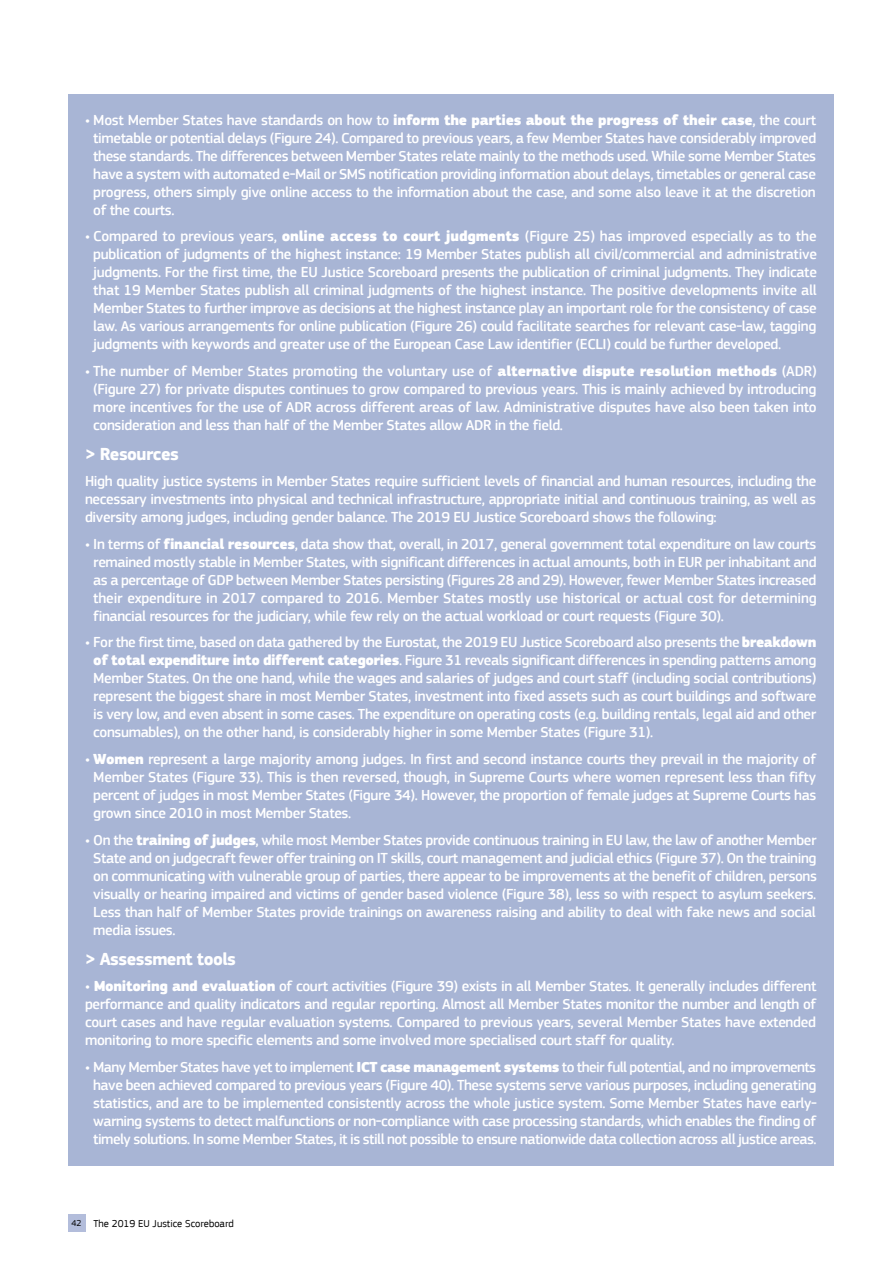
<style>
.page{position:relative;width:893px;height:1263px;background:#fff}
.page>*{position:absolute;margin:0;border:0;box-sizing:border-box;transform-origin:0 0}
.t1{font:700 18px "EC Square Sans Pro";letter-spacing:-.03em;color:#fff}
.t2{font:500 15px/18px "EC Square Sans Pro";letter-spacing:-.025em;color:#fff;text-align:justify}
.t3{font:10.5px "EC Square Sans Pro";color:#000}
.s1{font-family:"EC Square Sans Pro Extra";font-weight:900}
.s2{font-size:9px}
</style>
<div class="page">
<div style="left:68px;top:1214px;width:17px;height:17px;background:#b3bddb"></div>
<div style="left:68px;top:94px;width:765px;height:1072px;background:#a8b5d5"></div>
<p class="t2" style="left:93px;top:111px;width:725px;text-indent:-8px">• Most Member States have standards on how to <span class="s1">inform the parties about the progress of their case</span>, the court timetable or potential delays (Figure 24). Compared to previous years, a few Member States have considerably improved these standards. The differences between Member States relate mainly to the methods used. While some Member States have a system with automated e-Mail or SMS notification providing information about delays, timetables or general case progress, others simply give online access to the information about the case, and some also leave it at the discretion of the courts.</p>
<p class="t2" style="left:93px;top:228px;width:725px;text-indent:-8px">• Compared to previous years, <span class="s1">online access to court judgments</span> (Figure 25) has improved especially as to the publication of judgments of the highest instance: 19 Member States publish all civil/commercial and administrative judgments. For the first time, the EU Justice Scoreboard presents the publication of criminal judgments. They indicate that 19 Member States publish all criminal judgments of the highest instance. The positive developments invite all Member States to further improve as decisions at the highest instance play an important role for the consistency of case law. As various arrangements for online publication (Figure 26) could facilitate searches for relevant case-law, tagging judgments with keywords and greater use of the European Case Law identifier (ECLI) could be further developed.</p>
<p class="t2" style="left:93px;top:362px;width:725px;text-indent:-8px">• The number of Member States promoting the voluntary use of <span class="s1">alternative dispute resolution methods</span> (ADR) (Figure 27) for private disputes continues to grow compared to previous years. This is mainly achieved by introducing more incentives for the use of ADR across different areas of law. Administrative disputes have also been taken into consideration and less than half of the Member States allow ADR in the field.</p>
<p class="t1" style="left:85px;top:443px;width:95px">&gt; Resources</p>
<p class="t2" style="left:85px;top:473px;width:733px">High quality justice systems in Member States require sufficient levels of financial and human resources, including the necessary investments into physical and technical infrastructure, appropriate initial and continuous training, as well as diversity among judges, including gender balance. The 2019 EU Justice Scoreboard shows the following:</p>
<p class="t2" style="left:93px;top:535px;width:725px;text-indent:-8px">• In terms of <span class="s1">financial resources</span>, data show that, overall, in 2017, general government total expenditure on law courts remained mostly stable in Member States, with significant differences in actual amounts, both in EUR per inhabitant and as a percentage of GDP between Member States persisting (Figures 28 and 29). However, fewer Member States increased their expenditure in 2017 compared to 2016. Member States mostly use historical or actual cost for determining financial resources for the judiciary, while few rely on the actual workload or court requests (Figure 30).</p>
<p class="t2" style="left:93px;top:634px;width:725px;text-indent:-8px">• For the first time, based on data gathered by the Eurostat, the 2019 EU Justice Scoreboard also presents the <span class="s1">breakdown of total expenditure into different categories</span>. Figure 31 reveals significant differences in spending patterns among Member States. On the one hand, while the wages and salaries of judges and court staff (including social contributions) represent the biggest share in most Member States, investment into fixed assets such as court buildings and software is very low, and even absent in some cases. The expenditure on operating costs (e.g. building rentals, legal aid and other consumables), on the other hand, is considerably higher in some Member States (Figure 31).</p>
<p class="t2" style="left:93px;top:750px;width:724px;text-indent:-8px">• <span class="s1">Women</span> represent a large majority among judges. In first and second instance courts they prevail in the majority of Member States (Figure 33). This is then reversed, though, in Supreme Courts where women represent less than fifty percent of judges in most Member States (Figure 34). However, the proportion of female judges at Supreme Courts has grown since 2010 in most Member States.</p>
<p class="t2" style="left:93px;top:831px;width:725px;text-indent:-8px">• On the <span class="s1">training of judges</span>, while most Member States provide continuous training in EU law, the law of another Member State and on judgecraft fewer offer training on IT skills, court management and judicial ethics (Figure 37). On the training on communicating with vulnerable group of parties, there appear to be improvements at the benefit of children, persons visually or hearing impaired and victims of gender based violence (Figure 38), less so with respect to asylum seekers.<br>Less than half of Member States provide trainings on awareness raising and ability to deal with fake news and social media issues.</p>
<p class="t1" style="left:85px;top:948px;width:152px">&gt; Assessment tools</p>
<p class="t2" style="left:85px;top:977px;width:733px">• <span class="s1">Monitoring and evaluation</span> of court activities (Figure 39) exists in all Member States. It generally includes different performance and quality indicators and regular reporting. Almost all Member States monitor the number and length of court cases and have regular evaluation systems. Compared to previous years, several Member States have extended monitoring to more specific elements and some involved more specialised court staff for quality.</p>
<p class="t2" style="left:85px;top:1058px;width:733px;text-align:center">• Many Member States have yet to implement <span class="s1">ICT case management systems</span> to their full potential, and no improvements have been achieved compared to previous years (Figure 40). These systems serve various purposes, including generating statistics, and are to be implemented consistently across the whole justice system. Some Member States have early&shy;warning systems to detect malfunctions or non-compliance with case processing standards, which enables the finding of timely solutions. In some Member States, it is still not possible to ensure nationwide data collection across all justice areas.</p>
<p class="t3" style="left:72px;top:1217px;width:164px"><span class="s2">42</span> The 2019 EU Justice Scoreboard</p>
</div>
